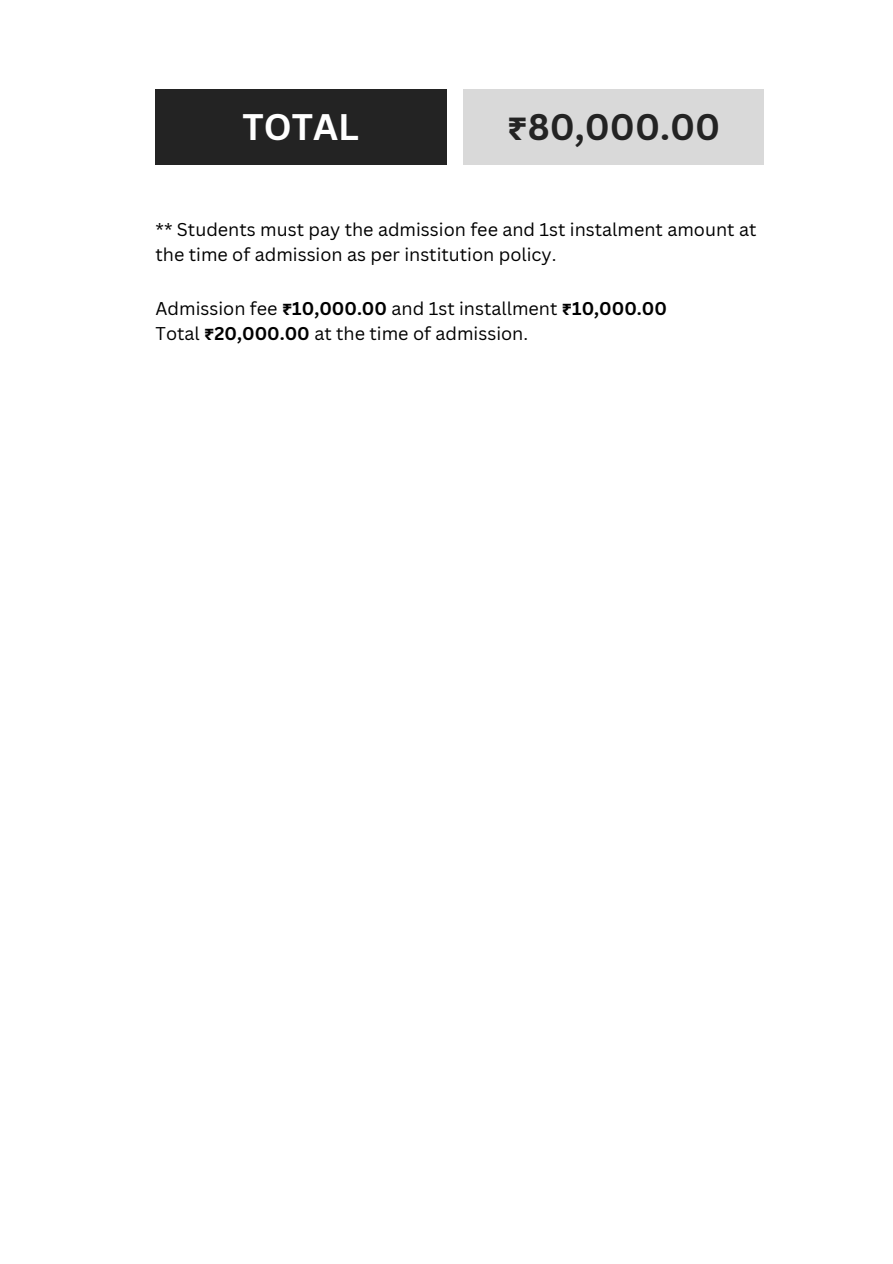
<style>
.page{position:relative;width:893px;height:1264px;background:#fff}
.page>*{position:absolute;margin:0;border:0;box-sizing:border-box;transform-origin:0 0}
.t1{font:700 36px "Canva Sans";color:#232323}
.t2{font:700 36px "Canva Sans";color:#fff}
.t3{font:18px/24.8px "Canva Sans";color:#000}
.s1{font-family:"Noto Sans Gurmukhi"}
.s2{font-family:"Noto Sans Gurmukhi";font-weight:700}
.s3{font-weight:700}
</style>
<div class="page">
<div style="left:155px;top:89px;width:291px;height:76px;background:#232323"></div>
<div style="left:463px;top:89px;width:300px;height:76px;background:#d9d9d9"></div>
<h1 class="t2" style="left:242px;top:101px;width:118px">TOTAL</h1>
<h1 class="t1" style="left:507px;top:101px;width:215px"><span class="s1">₹</span>80,000.00</h1>
<p class="t3" style="left:155px;top:216px;width:602px">** Students must pay the admission fee and 1st instalment amount at the time of admission as per institution policy.</p>
<p class="t3" style="left:155px;top:295px;width:513px">Admission fee <span class="s2">₹</span><span class="s3">10,000.00</span> and 1st installment <span class="s2">₹</span><span class="s3">10,000.00</span></p>
<p class="t3" style="left:155px;top:320px;width:374px">Total <span class="s2">₹</span><span class="s3">20,000.00</span> at the time of admission.</p>
</div>
